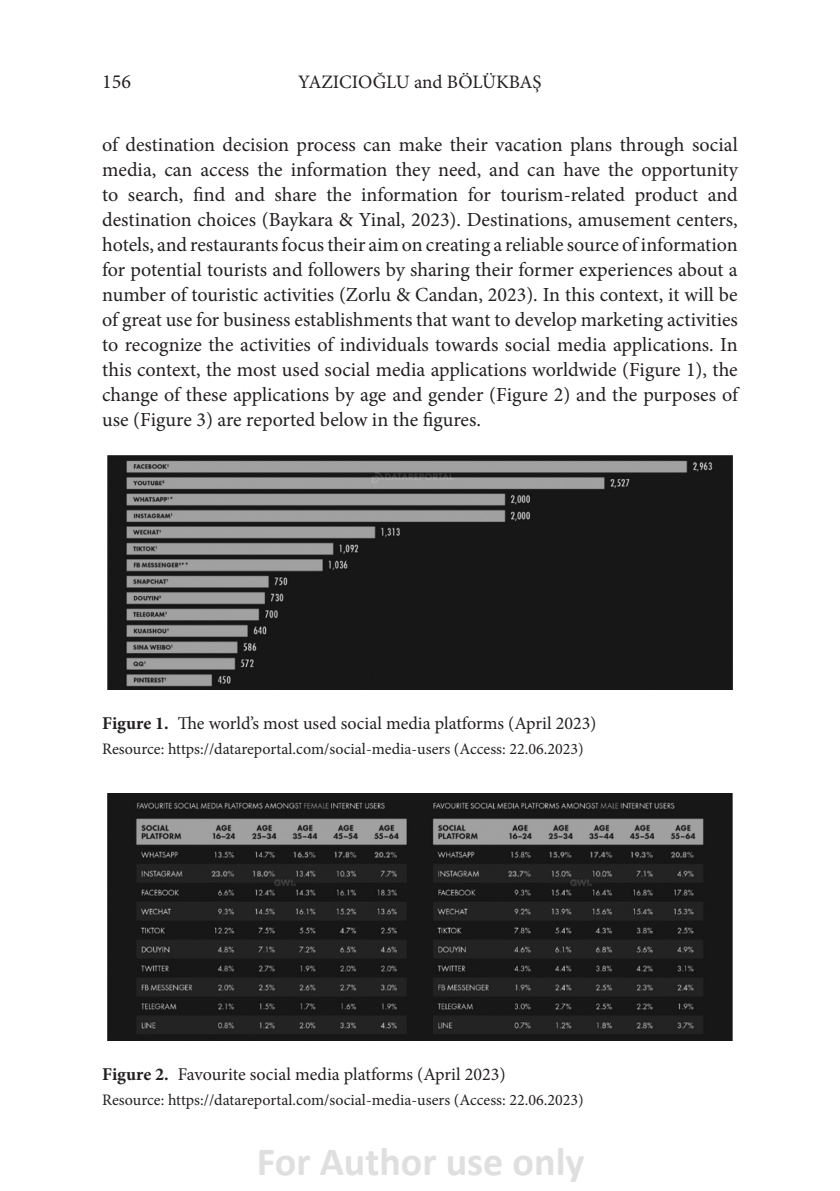
<style>
.page{position:relative;width:840px;height:1191px;background:#fff}
.page>*{position:absolute;margin:0;border:0;box-sizing:border-box;transform-origin:0 0}
.t1{font:700 40px "Calibri";color:#d9d9d9}
.t2{font:20px/25px "Minion Pro";color:#231f20;text-align:justify}
.t3{font:19px "Minion Pro";letter-spacing:-.005em;color:#231f20}
.t4{font:18px "Minion Pro";color:#231f20}
.t5{font:16px "Minion Pro";color:#231f20}
.s1{font-weight:700}
</style>
<div class="page">
<img style="left:108px;top:455px;width:623px;height:234px">
<img style="left:108px;top:793px;width:623px;height:247px">
<p class="t2" style="left:102px;top:69px;width:30px">156</p>
<p class="t3" style="left:298px;top:69px;width:245px">YAZICIOĞLU and BÖLÜKBAŞ</p>
<p class="t2" style="left:102px;top:132px;width:637px">of destination decision process can make their vacation plans through social media, can access the information they need, and can have the opportunity to search, find and share the information for tourism-related product and destination choices (Baykara &amp; Yinal, 2023). Destinations, amusement centers, hotels, and restaurants focus their aim on creating a reliable source of information for potential tourists and followers by sharing their former experiences about a number of touristic activities (Zorlu &amp; Candan, 2023). In this context, it will be of great use for business establishments that want to develop marketing activities to recognize the activities of individuals towards social media applications. In this context, the most used social media applications worldwide (Figure 1), the change of these applications by age and gender (Figure 2) and the purposes of use (Figure 3) are reported below in the figures.</p>
<p class="t4" style="left:102px;top:711px;width:495px"><span class="s1">Figure 1.</span> The world’s most used social media platforms (April 2023)</p>
<p class="t5" style="left:102px;top:738px;width:483px">Resource: https://datareportal.com/social-media-users (Access: 22.06.2023)</p>
<p class="t4" style="left:102px;top:1062px;width:405px"><span class="s1">Figure 2.</span> Favourite social media platforms (April 2023)</p>
<p class="t5" style="left:102px;top:1089px;width:483px">Resource: https://datareportal.com/social-media-users (Access: 22.06.2023)</p>
<h1 class="t1" style="left:256px;top:1147px;width:329px">For Author use only</h1>
</div>
